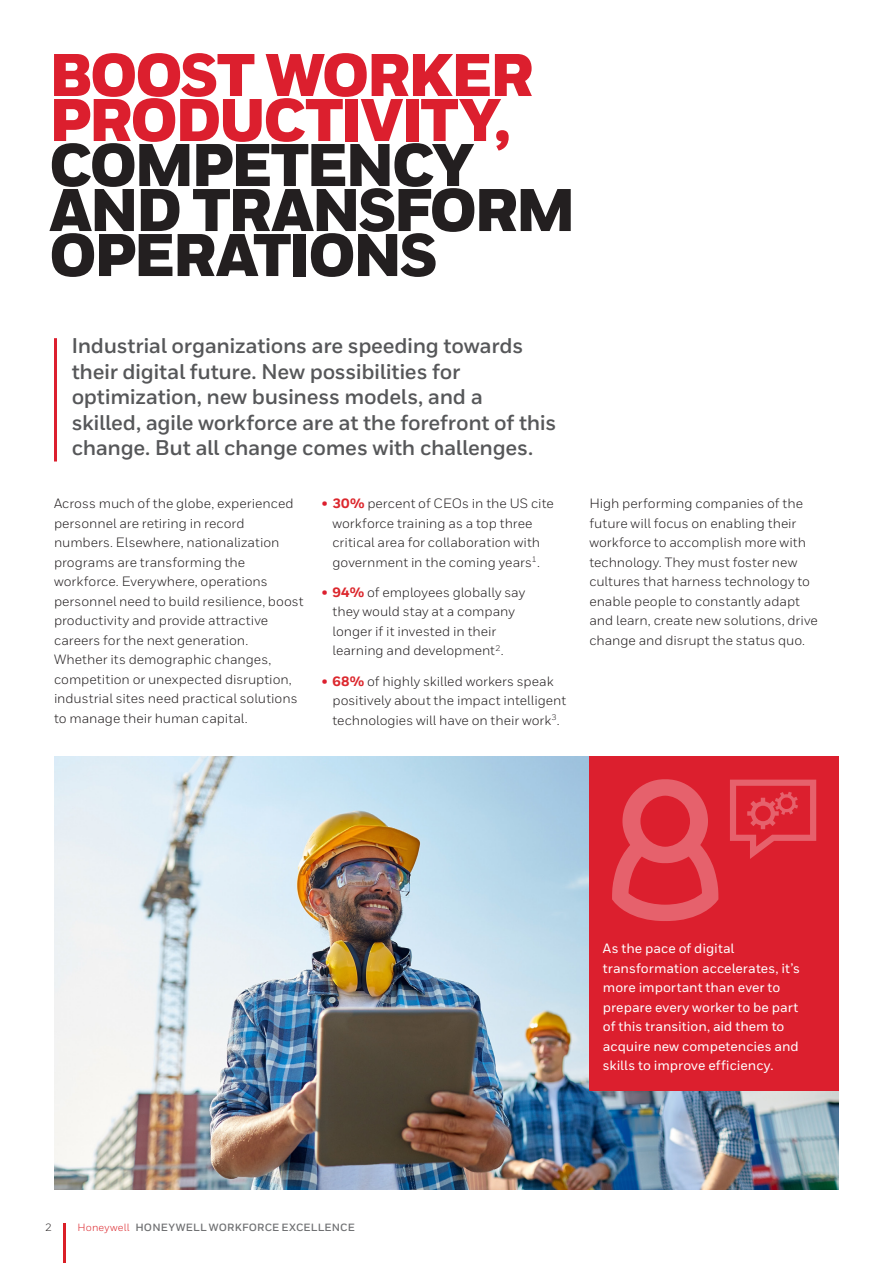
<style>
.page{position:relative;width:893px;height:1263px;background:#fff}
.page>*{position:absolute;margin:0;border:0;box-sizing:border-box;transform-origin:0 0}
.Title_40_30__the_res{font:900 60px "Honeywell Sans";letter-spacing:-.05em;color:#231f20}
.Title_40_30__the_res-2{font:900 60px/45px "Honeywell Sans";letter-spacing:-.045em;color:#dc1f2e}
.Intro_Body{font:700 21.3px/25.5px "Honeywell Sans";letter-spacing:-.015em;color:#565759}
.Body__9_13_pt{font:13.5px/19.5px "Honeywell Sans";color:#231f20}
.Red_Sidebar__Body{font:500 13.5px/19.5px "Honeywell Sans";color:#fff}
.t1{font:700 10.5px "Honeywell Sans";letter-spacing:.015em;color:#707173}
.t2{font:10.5px "Honeywell Sans";color:#231f20}
.s1{font-weight:800;color:#dc1f2e}
.s2{font-weight:800;color:#dc272d}
.s3{font-weight:400;color:#dc272d}
</style>
<div class="page">
<hr style="left:63px;top:1223px;width:3px;height:40px;background:#da1f27">
<img style="left:54px;top:756px;width:785px;height:433px">
<hr style="left:54px;top:338px;width:3px;height:123px;background:#dc1f2e">
<div style="left:589px;top:756px;width:250px;height:334px;background:#dc1f2e"></div>
<svg style="left:612px;top:779px;width:106px;height:142px"></svg>
<svg style="left:730px;top:780px;width:86px;height:79px"></svg>
<p class="Title_40_30__the_res-2" style="left:49px;top:55px;width:486px">BOOST WORKER<br>PRODUCTIVITY,</p>
<p class="Title_40_30__the_res" style="left:49px;top:128px;width:427px">COMPETENCY</p>
<p class="Title_40_30__the_res" style="left:49px;top:173px;width:528px">AND TRANSFORM</p>
<p class="Title_40_30__the_res" style="left:49px;top:218px;width:390px">OPERATIONS</p>
<p class="Intro_Body" style="left:71px;top:333px;width:486px">Industrial organizations are speeding towards their digital future. New possibilities for optimization, new business models, and a skilled, agile workforce are at the forefront of this change. But all change comes with challenges.</p>
<p class="Body__9_13_pt" style="left:54px;top:494px;width:251px">Across much of the globe, experienced personnel are retiring in record numbers. Elsewhere, nationalization programs are transforming the workforce. Everywhere, operations personnel need to build resilience, boost productivity and provide attractive careers for the next generation.<br>Whether its demographic changes, competition or unexpected disruption, industrial sites need practical solutions to manage their human capital.</p>
<p class="Body__9_13_pt" style="left:332px;top:494px;width:223px;text-indent:-11px"><span class="s1">•</span> <span class="s2">30%</span> percent of CEOs in the US cite workforce training as a top three critical area for collaboration with government in the coming years<sup>1</sup>.</p>
<p class="Body__9_13_pt" style="left:332px;top:582px;width:194px;text-indent:-11px"><span class="s1">•</span> <span class="s2">94%</span> of employees globally say they would stay at a company longer if it invested in their learning and development<sup>2</sup>.</p>
<p class="Body__9_13_pt" style="left:332px;top:671px;width:235px;text-indent:-11px"><span class="s1">•</span> <span class="s2">68%</span> of highly skilled workers speak positively about the impact intelligent technologies will have on their work<sup>3</sup>.</p>
<p class="Body__9_13_pt" style="left:589px;top:494px;width:230px">High performing companies of the future will focus on enabling their workforce to accomplish more with technology. They must foster new cultures that harness technology to enable people to constantly adapt and learn, create new solutions, drive change and disrupt the status quo.</p>
<p class="t2" style="left:46px;top:1221px;width:8px">2</p>
<p class="t1" style="left:78px;top:1220px;width:279px"><span class="s3">Honeywell</span> HONEYWELL WORKFORCE EXCELLENCE</p>
<p class="Red_Sidebar__Body" style="left:603px;top:939px;width:199px">As the pace of digital transformation accelerates, it’s more important than ever to prepare every worker to be part of this transition, aid them to acquire new competencies and skills to improve efficiency.</p>
</div>
